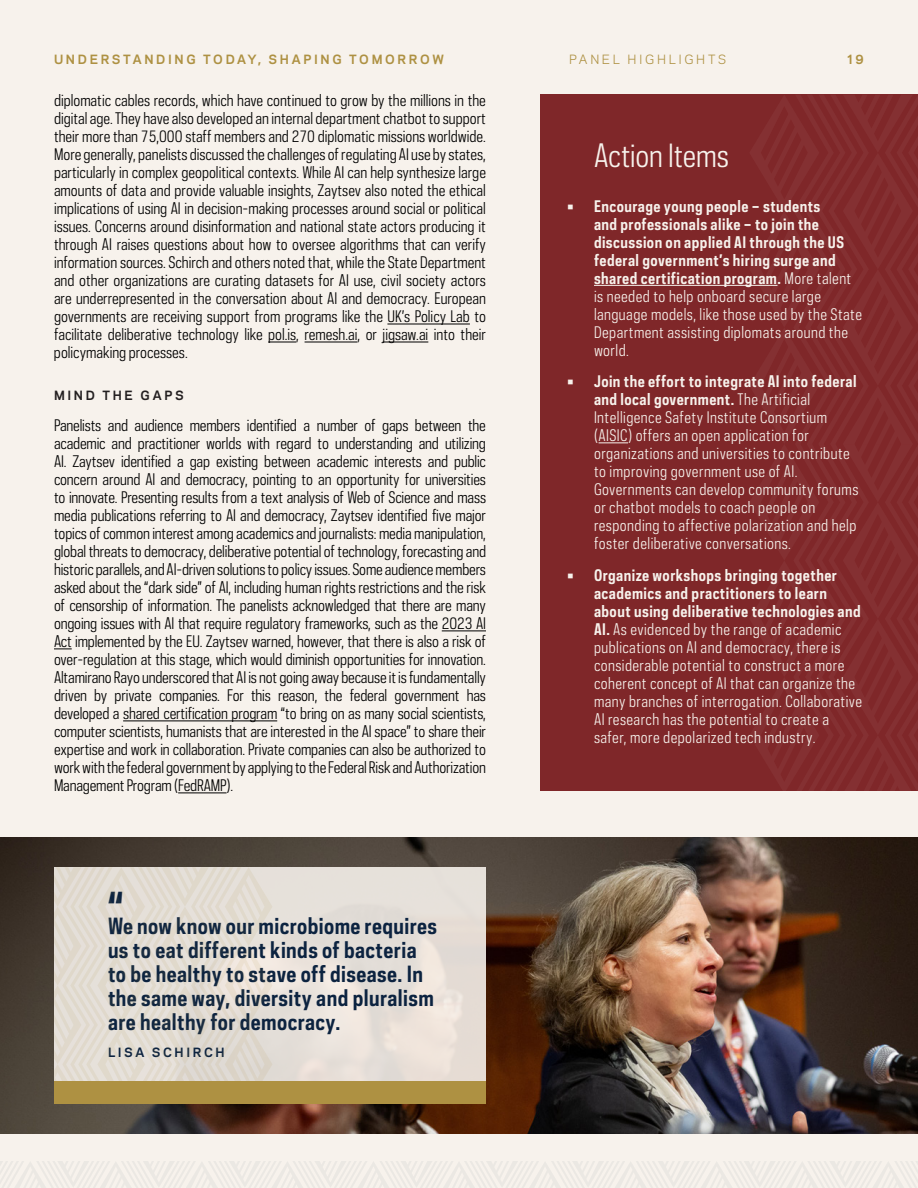
<style>
.page{position:relative;width:918px;height:1188px;background:#f7f2ec}
.page>*{position:absolute;margin:0;border:0;box-sizing:border-box;transform-origin:0 0}
.Basic_Polaris{font:500 46.5px "Polaris Condensed";color:#0c2340}
.t1{font:30px "Polaris Condensed";letter-spacing:-.005em;color:#f7f2ec}
.Basic_Polaris-2{font:700 21px/24px "Polaris Condensed";letter-spacing:.02em;color:#0c2340}
.Basic_Polaris-3{font:15px/18px "Polaris Condensed";letter-spacing:-.01em;color:#000;text-align:justify}
.t2{font:15px/18px "Polaris Condensed";letter-spacing:.03em;color:#f7f2ec}
.t3{font:700 15px/18px "Polaris Condensed";letter-spacing:.03em;color:#f7f2ec}
.t4{font:700 12px "Galaxie Polaris";letter-spacing:.22em;color:#ae9142}
.t5{font:12px "Galaxie Polaris";letter-spacing:.22em;color:#ae9142}
.t6{font:700 12px "Galaxie Polaris";letter-spacing:.225em;color:#231f20}
.t7{font:700 12px "Galaxie Polaris";letter-spacing:.215em;color:#0c2340}
.s1{font-weight:400}
.s2{font-weight:700}
</style>
<div class="page">
<hr style="left:387px;top:324px;width:83px;height:1px;background:#000">
<svg style="left:268px;top:342px;width:28px;height:1px"></svg>
<hr style="left:305px;top:342px;width:52px;height:1px;background:#000">
<hr style="left:383px;top:342px;width:45px;height:1px;background:#000">
<hr style="left:442px;top:631px;width:44px;height:1px;background:#000">
<svg style="left:54px;top:649px;width:18px;height:1px"></svg>
<hr style="left:123px;top:721px;width:154px;height:1px;background:#000">
<hr style="left:178px;top:793px;width:49px;height:1px;background:#000">
<div style="left:540px;top:94px;width:378px;height:697px;background:#7f2729"></div>
<hr style="left:594px;top:285px;width:183px;height:1px;background:#f7f2ec">
<svg style="left:599px;top:443px;width:29px;height:1px"></svg>
<img style="left:54px;top:837px;width:864px;height:30px">
<img style="left:0;top:867px;width:918px;height:321px">
<img style="left:0;top:837px;width:54px;height:297px">
<h4 class="t4" style="left:54px;top:50px;width:391px">UNDERSTANDING TODAY, SHAPING TOMORROW</h4>
<h4 class="t5" style="left:569px;top:50px;width:159px">PANEL HIGHLIGHTS</h4>
<h4 class="t4" style="left:848px;top:50px;width:18px">19</h4>
<p class="Basic_Polaris-3" style="left:54px;top:92px;width:434px">diplomatic cables records, which have continued to grow by the millions in the digital age. They have also developed an internal department chatbot to support their more than 75,000 staff members and 270 diplomatic missions worldwide.<br>More generally, panelists discussed the challenges of regulating AI use by states, particularly in complex geopolitical contexts. While AI can help synthesize large amounts of data and provide valuable insights, Zaytsev also noted the ethical implications of using AI in decision-making processes around social or political issues. Concerns around disinformation and national state actors producing it through AI raises questions about how to oversee algorithms that can verify information sources. Schirch and others noted that, while the State Department and other organizations are curating datasets for AI use, civil society actors are underrepresented in the conversation about AI and democracy. European governments are receiving support from programs like the UK’s Policy Lab to facilitate deliberative technology like pol.is, remesh.ai, or jigsaw.ai into their policymaking processes.</p>
<h4 class="t6" style="left:54px;top:386px;width:131px">MIND THE GAPS</h4>
<p class="Basic_Polaris-3" style="left:54px;top:416px;width:434px">Panelists and audience members identified a number of gaps between the academic and practitioner worlds with regard to understanding and utilizing AI. Zaytsev identified a gap existing between academic interests and public concern around AI and democracy, pointing to an opportunity for universities to innovate. Presenting results from a text analysis of Web of Science and mass media publications referring to AI and democracy, Zaytsev identified five major topics of common interest among academics and journalists: media manipulation, global threats to democracy, deliberative potential of technology, forecasting and historic parallels, and AI-driven solutions to policy issues. Some audience members asked about the “dark side” of AI, including human rights restrictions and the risk of censorship of information. The panelists acknowledged that there are many ongoing issues with AI that require regulatory frameworks, such as the 2023 AI Act implemented by the EU. Zaytsev warned, however, that there is also a risk of over-regulation at this stage, which would diminish opportunities for innovation.<br>Altamirano Rayo underscored that AI is not going away because it is fundamentally driven by private companies. For this reason, the federal government has developed a shared certification program “to bring on as many social scientists, computer scientists, humanists that are interested in the AI space” to share their expertise and work in collaboration. Private companies can also be authorized to work with the federal government by applying to the Federal Risk and Authorization Management Program (FedRAMP).</p>
<p class="Basic_Polaris" style="left:108px;top:879px;width:17px">“</p>
<p class="Basic_Polaris-2" style="left:108px;top:914px;width:330px">We now know our microbiome requires us to eat different kinds of bacteria to be healthy to stave off disease. In the same way, diversity and pluralism are healthy for democracy.</p>
<h4 class="t7" style="left:108px;top:1043px;width:118px">LISA SCHIRCH</h4>
<h2 class="t1" style="left:594px;top:136px;width:136px">Action Items</h2>
<p class="t3" style="left:594px;top:197px;width:270px;text-indent:-27px">• Encourage young people – students<br>and professionals alike – to join the discussion on applied AI through the US federal government’s hiring surge and shared certification program. <span class="s1">More talent is needed to help onboard secure large language models, like those used by the State Department assisting diplomats around the world.</span></p>
<p class="t2" style="left:594px;top:372px;width:266px;text-indent:-27px"><span class="s2">• Join the effort to integrate AI into federal and local government.</span> The Artificial Intelligence Safety Institute Consortium (AISIC) offers an open application for organizations and universities to contribute to improving government use of AI.<br>Governments can develop community forums or chatbot models to coach people on responding to affective polarization and help foster deliberative conversations.</p>
<p class="t2" style="left:594px;top:566px;width:270px;text-indent:-27px"><span class="s2">• Organize workshops bringing together academics and practitioners to learn about using deliberative technologies and AI.</span> As evidenced by the range of academic publications on AI and democracy, there is considerable potential to construct a more coherent concept of AI that can organize the many branches of interrogation. Collaborative AI research has the potential to create a safer, more depolarized tech industry.</p>
</div>
